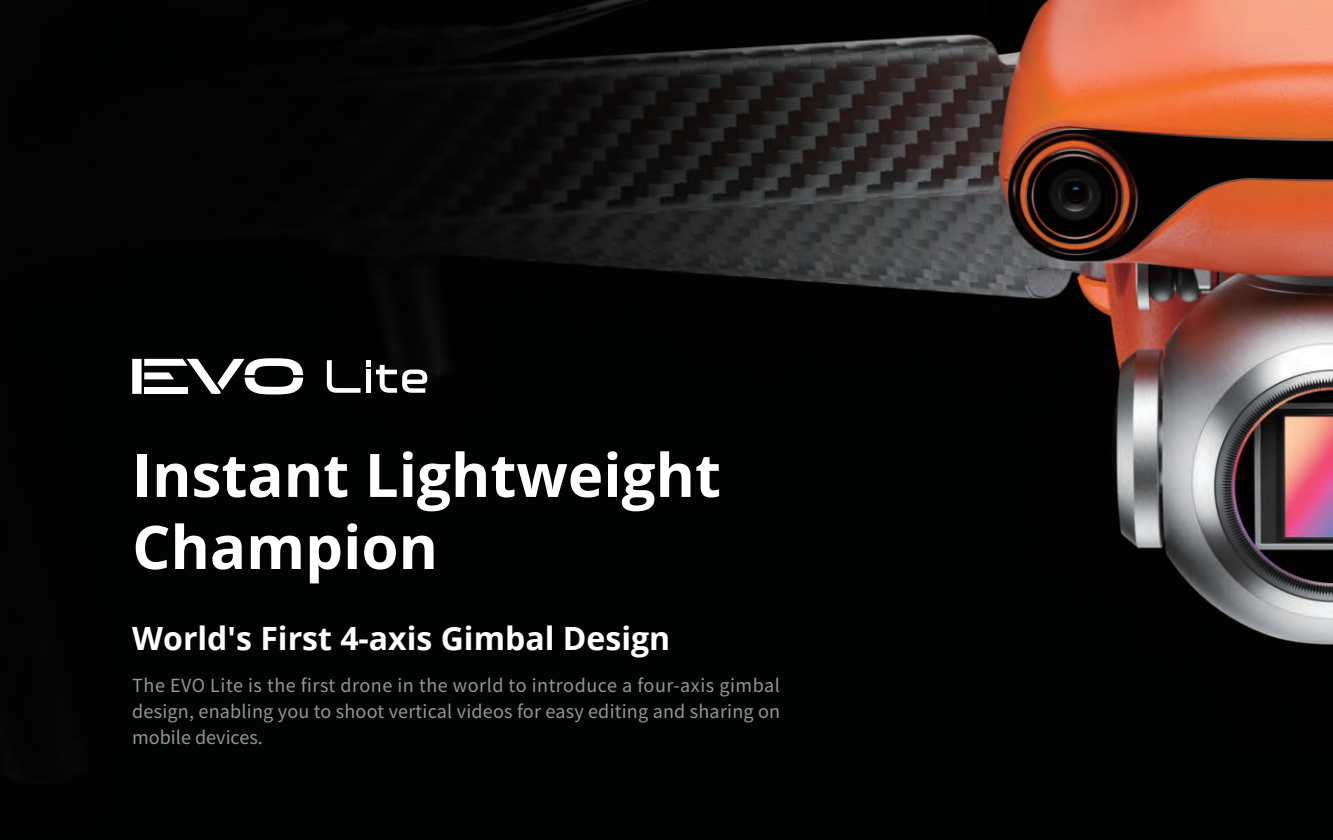
<style>
.page{position:relative;width:1333px;height:840px;background:#fff}
.page>*{position:absolute;margin:0;border:0;box-sizing:border-box;transform-origin:0 0}
.t1{font:700 60px/72px "Open Sans";color:#fff}
.t2{font:700 32px "Open Sans";color:#fff}
.t3{font:18px/26px "Source Han Sans SC";letter-spacing:.01em;color:#939598;text-align:justify}
</style>
<div class="page">
<img style="left:0;top:0;width:1332px;height:839px">
<svg style="left:366px;top:360px;width:61px;height:32px"></svg>
<svg style="left:132px;top:358px;width:171px;height:36px"></svg>
<div style="left:144px;top:387px;width:44px;height:6px;background:#fff"></div>
<svg style="left:327px;top:360px;width:33px;height:32px"></svg>
<h1 class="t1" style="left:132px;top:437px;width:590px">Instant Lightweight<br>Champion</h1>
<h2 class="t2" style="left:132px;top:615px;width:539px">World's First 4-axis Gimbal Design</h2>
<p class="t3" style="left:132px;top:672px;width:649px">The EVO Lite is the first drone in the world to introduce a four-axis gimbal design, enabling you to shoot vertical videos for easy editing and sharing on mobile devices.</p>
</div>
